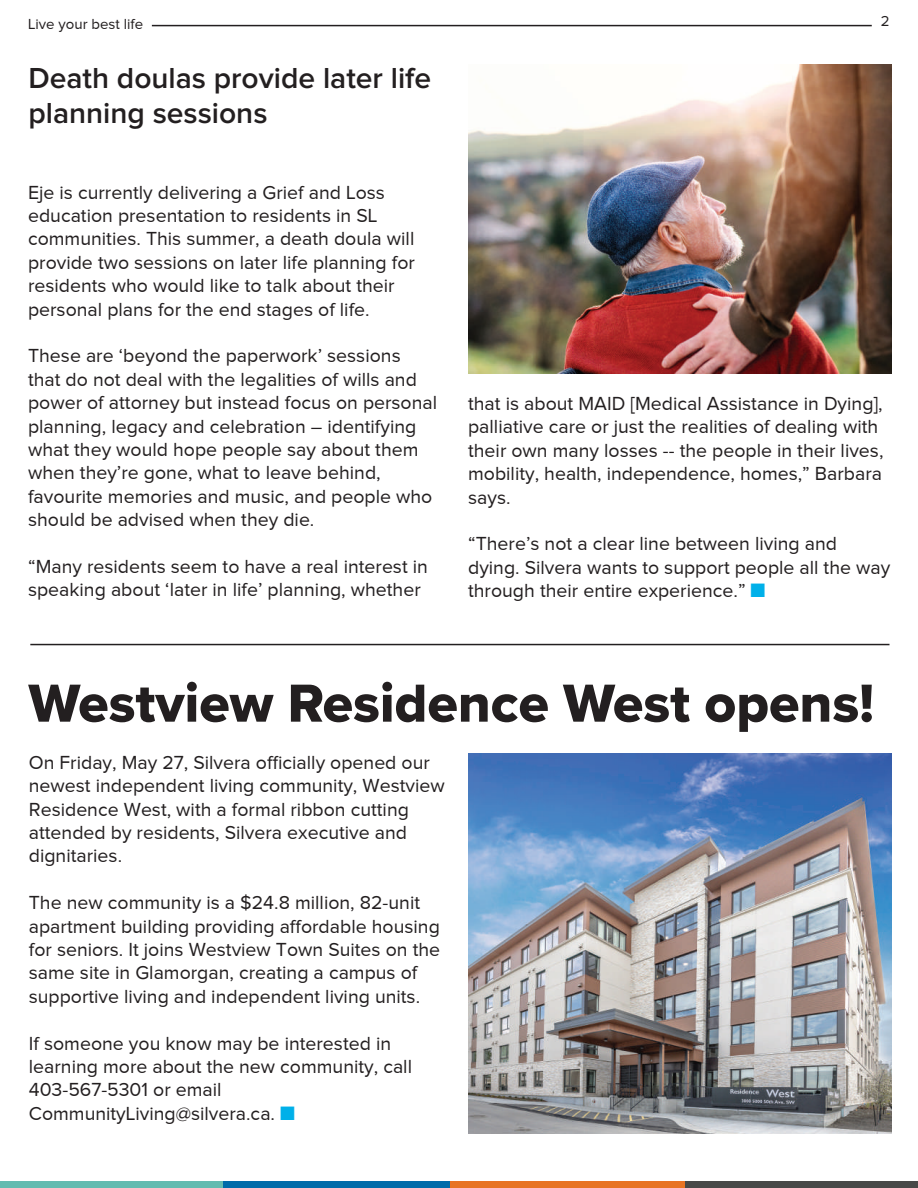
<style>
.page{position:relative;width:918px;height:1188px;background:#fff}
.page>*{position:absolute;margin:0;border:0;box-sizing:border-box;transform-origin:0 0}
.t1{font:55.5px "Proxima Nova Extrabld";color:#231f20}
.t2{font:600 30px/34.5px "Proxima Nova";color:#231f20}
.t3{font:19.5px/23.4px "Proxima Nova";color:#231f20}
.t4{font:15px "Proxima Nova";color:#231f20}
.s1{color:#00b0e9}
</style>
<div class="page">
<hr style="left:152px;top:25px;width:720px;height:1px;background:#231f20">
<div style="left:0;top:1182px;width:234px;height:6px;background:#63bbb0"></div>
<div style="left:224px;top:1182px;width:234px;height:6px;background:#006ba9"></div>
<div style="left:684px;top:1182px;width:234px;height:6px;background:#484948"></div>
<div style="left:450px;top:1182px;width:234px;height:6px;background:#e87424"></div>
<hr style="left:30px;top:644px;width:860px;height:1px;background:#231f20">
<img style="left:469px;top:753px;width:422px;height:380px">
<img style="left:469px;top:65px;width:422px;height:309px">
<p class="t4" style="left:28px;top:16px;width:117px">Live your best life</p>
<p class="t4" style="left:881px;top:13px;width:10px">2</p>
<h2 class="t2" style="left:28px;top:62px;width:404px">Death doulas provide later life planning sessions</h2>
<p class="t3" style="left:28px;top:180px;width:388px">Eje is currently delivering a Grief and Loss education presentation to residents in SL communities. This summer, a death doula will provide two sessions on later life planning for residents who would like to talk about their personal plans for the end stages of life.</p>
<p class="t3" style="left:28px;top:344px;width:411px">These are ‘beyond the paperwork’ sessions that do not deal with the legalities of wills and power of attorney but instead focus on personal planning, legacy and celebration – identifying what they would hope people say about them when they’re gone, what to leave behind, favourite memories and music, and people who should be advised when they die.</p>
<p class="t3" style="left:28px;top:555px;width:401px">“Many residents seem to have a real interest in speaking about ‘later in life’ planning, whether</p>
<p class="t3" style="left:468px;top:392px;width:417px">that is about MAID [Medical Assistance in Dying], palliative care or just the realities of dealing with their own many losses -- the people in their lives, mobility, health, independence, homes,” Barbara says.</p>
<p class="t3" style="left:468px;top:532px;width:424px">“There’s not a clear line between living and dying. Silvera wants to support people all the way through their entire experience.” <span class="s1">■</span></p>
<h1 class="t1" style="left:28px;top:662px;width:847px">Westview Residence West opens!</h1>
<p class="t3" style="left:29px;top:750px;width:417px">On Friday, May 27, Silvera officially opened our newest independent living community, Westview Residence West, with a formal ribbon cutting attended by residents, Silvera executive and dignitaries.</p>
<p class="t3" style="left:29px;top:891px;width:413px">The new community is a $24.8 million, 82-unit apartment building providing affordable housing for seniors. It joins Westview Town Suites on the same site in Glamorgan, creating a campus of supportive living and independent living units.</p>
<p class="t3" style="left:29px;top:1031px;width:385px">If someone you know may be interested in learning more about the new community, call 403-567-5301 or email CommunityLiving@silvera.ca. <span class="s1">■</span></p>
</div>
